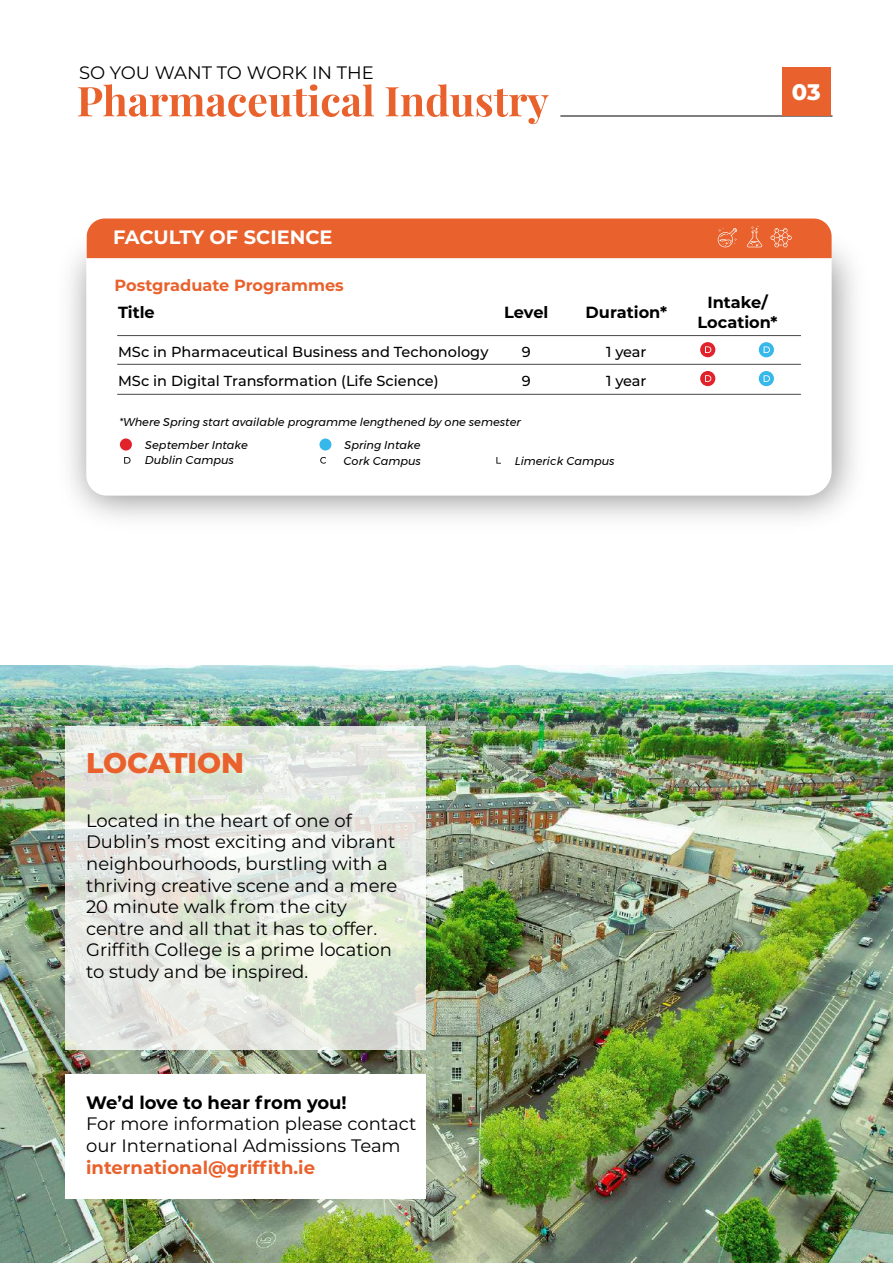
<style>
.page{position:relative;width:893px;height:1263px;background:#fff}
.page>*{position:absolute;margin:0;border:0;box-sizing:border-box;transform-origin:0 0}
.t1{font:800 28.5px "Montserrat";color:#e9612c}
.t2{font:800 22.5px "Montserrat";color:#fff}
.t3{font:700 19.35px "Montserrat";color:#fff}
.t4{font:18px/21.6px "Montserrat";color:#000}
.t5{font:700 18px "Montserrat";color:#e9612c}
.t6{font:700 18px "Montserrat";letter-spacing:-.01em;color:#000}
.t7{font:700 16.2px/19.4px "Montserrat";color:#000;text-align:center}
.t8{font:700 16.2px "Montserrat";color:#e9612c}
.t9{font:500 14.55px "Montserrat";color:#000}
.t10{font:italic 11.25px "Montserrat";color:#000}
</style>
<div class="page">
<hr style="left:560px;top:116px;width:272px;height:1px;background:#000">
<div style="left:783px;top:68px;width:48px;height:48px;background:#e9612c"></div>
<svg style="left:78px;top:84px;width:296px;height:33px"></svg>
<svg style="left:386px;top:84px;width:162px;height:40px"></svg>
<svg style="left:86px;top:258px;width:746px;height:238px"></svg>
<hr style="left:117px;top:364px;width:684px;height:1px;background:#494949">
<hr style="left:117px;top:335px;width:684px;height:1px;background:#494949">
<hr style="left:117px;top:394px;width:684px;height:1px;background:#494949">
<div style="left:700px;top:342px;width:15px;height:15px;background:#e1222a;border-radius:50%"></div>
<svg style="left:705px;top:346px;width:6px;height:7px"></svg>
<div style="left:759px;top:342px;width:15px;height:15px;background:#36b8ea;border-radius:50%"></div>
<svg style="left:764px;top:346px;width:6px;height:7px"></svg>
<div style="left:700px;top:371px;width:15px;height:15px;background:#e1222a;border-radius:50%"></div>
<svg style="left:705px;top:375px;width:6px;height:7px"></svg>
<div style="left:759px;top:371px;width:15px;height:15px;background:#36b8ea;border-radius:50%"></div>
<svg style="left:764px;top:375px;width:6px;height:7px"></svg>
<div style="left:87px;top:218px;width:745px;height:40px;background:#e9612c"></div>
<div style="left:120px;top:438px;width:12px;height:12px;background:#e1222a;border-radius:50%"></div>
<div style="left:319px;top:438px;width:12px;height:12px;background:#36b8ea;border-radius:50%"></div>
<svg style="left:124px;top:457px;width:6px;height:7px"></svg>
<svg style="left:320px;top:457px;width:6px;height:7px"></svg>
<svg style="left:496px;top:457px;width:5px;height:7px"></svg>
<img style="left:0;top:665px;width:893px;height:598px">
<svg style="left:66px;top:727px;width:360px;height:323px;background:#e4e8df"></svg>
<div style="left:66px;top:1074px;width:360px;height:124px;background:#fff"></div>
<p class="t4" style="left:79px;top:62px;width:296px">SO YOU WANT TO WORK IN THE</p>
<p class="t2" style="left:792px;top:76px;width:30px">03</p>
<p class="t3" style="left:113px;top:224px;width:221px">FACULTY OF SCIENCE</p>
<p class="t8" style="left:115px;top:273px;width:231px">Postgraduate Programmes</p>
<p class="t7" style="left:118px;top:302px;width:38px">Title</p>
<p class="t7" style="left:504px;top:302px;width:46px">Level</p>
<p class="t7" style="left:586px;top:302px;width:83px">Duration*</p>
<p class="t7" style="left:698px;top:292px;width:81px">Intake/<br>Location*</p>
<p class="t9" style="left:118px;top:341px;width:372px">MSc in Pharmaceutical Business and Techonology</p>
<p class="t9" style="left:522px;top:341px;width:10px">9</p>
<p class="t9" style="left:606px;top:341px;width:42px">1 year</p>
<p class="t9" style="left:118px;top:370px;width:322px">MSc in Digital Transformation (Life Science)</p>
<p class="t9" style="left:522px;top:370px;width:10px">9</p>
<p class="t9" style="left:606px;top:370px;width:42px">1 year</p>
<p class="t10" style="left:119px;top:414px;width:403px">*Where Spring start available programme lengthened by one semester</p>
<p class="t10" style="left:145px;top:436px;width:104px">September Intake</p>
<p class="t10" style="left:345px;top:436px;width:77px">Spring Intake</p>
<p class="t10" style="left:145px;top:452px;width:91px">Dublin Campus</p>
<p class="t10" style="left:344px;top:453px;width:79px">Cork Campus</p>
<p class="t10" style="left:515px;top:452px;width:101px">Limerick Campus</p>
<h1 class="t1" style="left:86px;top:742px;width:160px">LOCATION</h1>
<p class="t4" style="left:86px;top:809px;width:313px">Located in the heart of one of<br>Dublin’s most exciting and vibrant neighbourhoods, burstling with a thriving creative scene and a mere<br>20 minute walk from the city centre and all that it has to offer.<br>Griffith College is a prime location to study and be inspired.</p>
<p class="t6" style="left:86px;top:1089px;width:262px">We’d love to hear from you!</p>
<p class="t4" style="left:86px;top:1112px;width:332px">For more information please contact our International Admissions Team</p>
<p class="t5" style="left:86px;top:1154px;width:230px">international@griffith.ie</p>
</div>
